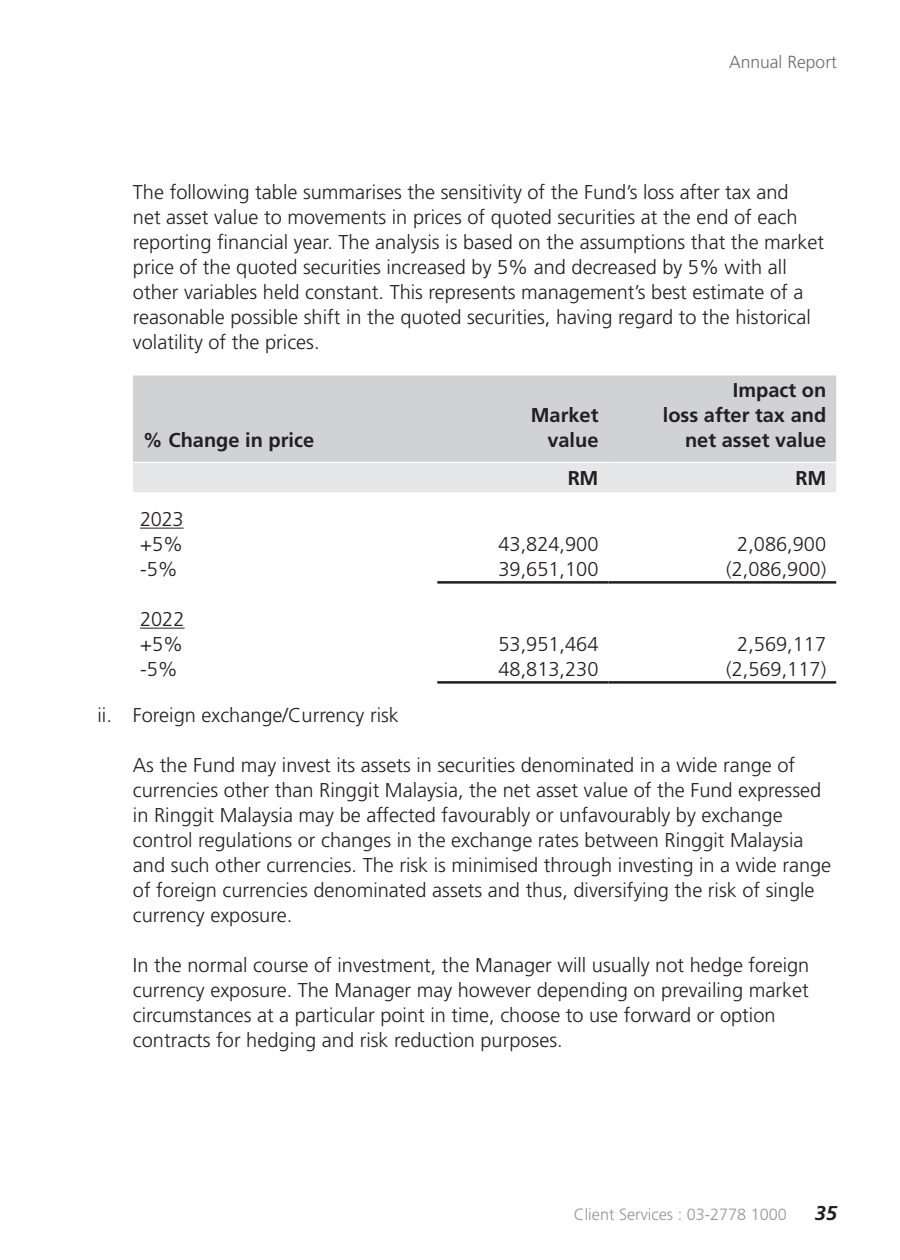
<style>
.page{position:relative;width:900px;height:1260px;background:#fff}
.page>*{position:absolute;margin:0;border:0;box-sizing:border-box;transform-origin:0 0}
.t1{font:300 20px/25px "Frutiger LT Std";color:#231f20}
.t2{font:700 20px/25px "Frutiger LT Std";color:#231f20;text-align:right}
.t3{font:italic 700 20px "Frutiger LT Std";color:#231f20}
.t4{font:300 17.5px "Frutiger LT Std";color:#6c6d70}
.t5{font:300 16.25px "Frutiger LT Std";color:#939598}
</style>
<div class="page">
<div style="left:133px;top:376px;width:703px;height:86px;background:#d1d2d4"></div>
<div style="left:133px;top:463px;width:703px;height:29px;background:#e6e7e9"></div>
<hr style="left:437px;top:581px;width:172px;height:3px;background:#231f20">
<hr style="left:609px;top:581px;width:227px;height:3px;background:#231f20">
<hr style="left:437px;top:681px;width:172px;height:3px;background:#231f20">
<hr style="left:609px;top:681px;width:227px;height:3px;background:#231f20">
<hr style="left:140px;top:528px;width:44px;height:1px;background:#231f20">
<hr style="left:140px;top:628px;width:45px;height:1px;background:#231f20">
<p class="t4" style="left:729px;top:52px;width:109px">Annual Report</p>
<p class="t1" style="left:133px;top:180px;width:693px">The following table summarises the sensitivity of the Fund’s loss after tax and<br>net asset value to movements in prices of quoted securities at the end of each reporting financial year. The analysis is based on the assumptions that the market price of the quoted securities increased by 5% and decreased by 5% with all other variables held constant. This represents management’s best estimate of a reasonable possible shift in the quoted securities, having regard to the historical volatility of the prices.</p>
<p class="t2" style="left:143px;top:428px;width:173px">% Change in price</p>
<p class="t1" style="left:140px;top:507px;width:45px">2023 +5%</p>
<p class="t2" style="left:531px;top:403px;width:69px">Market value</p>
<p class="t2" style="left:663px;top:378px;width:165px">Impact on<br>loss after tax and net asset value</p>
<p class="t2" style="left:568px;top:466px;width:32px">RM</p>
<p class="t2" style="left:795px;top:466px;width:32px">RM</p>
<p class="t1" style="left:498px;top:532px;width:102px">43,824,900</p>
<p class="t1" style="left:737px;top:532px;width:90px">2,086,900</p>
<p class="t1" style="left:140px;top:557px;width:39px">-5%</p>
<p class="t1" style="left:498px;top:557px;width:102px">39,651,100</p>
<p class="t1" style="left:726px;top:557px;width:102px">(2,086,900)</p>
<p class="t1" style="left:140px;top:607px;width:46px">2022 +5%</p>
<p class="t1" style="left:498px;top:632px;width:102px">53,951,464</p>
<p class="t1" style="left:737px;top:632px;width:90px">2,569,117</p>
<p class="t1" style="left:140px;top:657px;width:39px">-5%</p>
<p class="t1" style="left:498px;top:657px;width:102px">48,813,230</p>
<p class="t1" style="left:726px;top:657px;width:102px">(2,569,117)</p>
<p class="t1" style="left:98px;top:703px;width:303px">ii. Foreign exchange/Currency risk</p>
<p class="t1" style="left:133px;top:753px;width:700px">As the Fund may invest its assets in securities denominated in a wide range of currencies other than Ringgit Malaysia, the net asset value of the Fund expressed in Ringgit Malaysia may be affected favourably or unfavourably by exchange control regulations or changes in the exchange rates between Ringgit Malaysia and such other currencies. The risk is minimised through investing in a wide range of foreign currencies denominated assets and thus, diversifying the risk of single currency exposure.</p>
<p class="t1" style="left:133px;top:953px;width:678px">In the normal course of investment, the Manager will usually not hedge foreign currency exposure. The Manager may however depending on prevailing market circumstances at a particular point in time, choose to use forward or option contracts for hedging and risk reduction purposes.</p>
<p class="t5" style="left:574px;top:1205px;width:215px">Client Services : 03-2778 1000</p>
<p class="t3" style="left:815px;top:1201px;width:24px">35</p>
</div>
